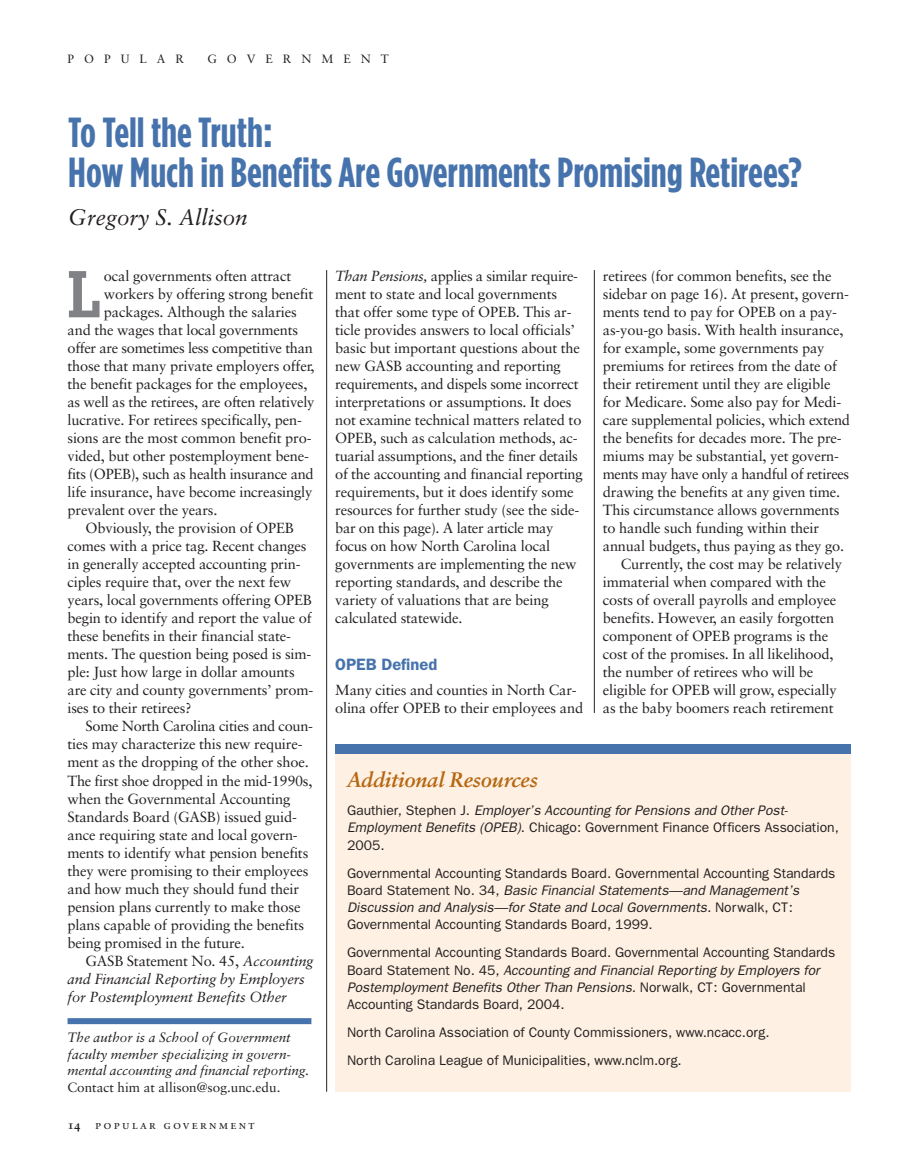
<style>
.page{position:relative;width:905px;height:1175px;background:#fff}
.page>*{position:absolute;margin:0;border:0;box-sizing:border-box;transform-origin:0 0}
.t1{font:500 65.4px "Boton";color:#808285}
.t2{font:700 42px/40.5px "Gotham Condensed";color:#4773ad}
.t3{font:italic 22.5px "Sabon";color:#231f20}
.t4{font:italic 700 21px "Sabon";letter-spacing:-.01em;color:#b66711}
.t5{font:600 16.5px "Franklin Gothic";color:#4773ad}
.t6{font:14.7px/18px "Sabon";letter-spacing:-.01em;color:#231f20}
.t7{font:italic 14.7px "Sabon";letter-spacing:-.01em;color:#231f20}
.t8{font:14.7px "Sabon";letter-spacing:-.03em;color:#231f20}
.t9{font:13.8px/17.2px "Franklin Gothic";color:#231f20}
.t10{font:italic 13.5px/16.5px "Sabon";color:#231f20}
.t11{font:13.5px "Sabon";color:#231f20}
.t12{font:12.15px "Sabon Roman SC";letter-spacing:.185em;color:#231f20}
.t13{font:12px "Sabon";letter-spacing:.835em;color:#231f20}
.s1{font-style:italic}
.s2{font-family:"Sabon Bold Os F"}
</style>
<div class="page">
<hr style="left:326px;top:270px;width:1px;height:821px;background:#231f20">
<div style="left:68px;top:1018px;width:243px;height:6px;background:#4773ad"></div>
<div style="left:335px;top:746px;width:515px;height:345px;background:#fef0e2"></div>
<div style="left:335px;top:744px;width:515px;height:10px;background:#4773ad"></div>
<hr style="left:594px;top:270px;width:1px;height:443px;background:#231f20">
<p class="t13" style="left:68px;top:54px;width:118px">POPULAR</p>
<p class="t13" style="left:207px;top:54px;width:183px">GOVERNMENT</p>
<h2 class="t2" style="left:68px;top:112px;width:735px">To Tell the Truth:<br>How Much in Benefits Are Governments Promising Retirees?</h2>
<h3 class="t3" style="left:68px;top:207px;width:181px">Gregory S. Allison</h3>
<h1 class="t1" style="left:68px;top:271px;width:36px">L</h1>
<p class="t6" style="left:104px;top:268px;width:189px">ocal governments often attract</p>
<p class="t6" style="left:104px;top:286px;width:211px">workers by offering strong benefit</p>
<p class="t6" style="left:104px;top:304px;width:194px">packages. Although the salaries</p>
<p class="t6" style="left:67px;top:322px;width:232px">and the wages that local governments</p>
<p class="t6" style="left:67px;top:340px;width:247px">offer are sometimes less competitive than</p>
<p class="t6" style="left:67px;top:358px;width:249px">those that many private employers offer,</p>
<p class="t6" style="left:67px;top:376px;width:241px">the benefit packages for the employees,</p>
<p class="t6" style="left:67px;top:394px;width:248px">as well as the retirees, are often relatively</p>
<p class="t6" style="left:67px;top:412px;width:236px">lucrative. For retirees specifically, pen-</p>
<p class="t6" style="left:67px;top:430px;width:245px">sions are the most common benefit pro-</p>
<p class="t6" style="left:67px;top:448px;width:243px">vided, but other postemployment bene-</p>
<p class="t6" style="left:67px;top:466px;width:247px">fits (OPEB), such as health insurance and</p>
<p class="t6" style="left:67px;top:484px;width:246px">life insurance, have become increasingly</p>
<p class="t6" style="left:67px;top:502px;width:151px">prevalent over the years.</p>
<p class="t6" style="left:86px;top:520px;width:210px">Obviously, the provision of OPEB</p>
<p class="t6" style="left:67px;top:538px;width:240px">comes with a price tag. Recent changes</p>
<p class="t6" style="left:67px;top:556px;width:234px">in generally accepted accounting prin-</p>
<p class="t6" style="left:67px;top:574px;width:225px">ciples require that, over the next few</p>
<p class="t6" style="left:67px;top:592px;width:246px">years, local governments offering OPEB</p>
<p class="t6" style="left:67px;top:610px;width:246px">begin to identify and report the value of</p>
<p class="t6" style="left:67px;top:628px;width:225px">these benefits in their financial state-</p>
<p class="t6" style="left:67px;top:646px;width:245px">ments. The question being posed is sim-</p>
<p class="t6" style="left:67px;top:664px;width:229px">ple: Just how large in dollar amounts</p>
<p class="t6" style="left:67px;top:682px;width:247px">are city and county governments’ prom-</p>
<p class="t6" style="left:67px;top:700px;width:126px">ises to their retirees?</p>
<p class="t6" style="left:86px;top:718px;width:229px">Some North Carolina cities and coun-</p>
<p class="t6" style="left:67px;top:736px;width:236px">ties may characterize this new require-</p>
<p class="t6" style="left:67px;top:754px;width:243px">ment as the dropping of the other shoe.</p>
<p class="t6" style="left:67px;top:772px;width:246px">The first shoe dropped in the mid-1990s,</p>
<p class="t6" style="left:67px;top:790px;width:224px">when the Governmental Accounting</p>
<p class="t6" style="left:67px;top:808px;width:231px">Standards Board (GASB) issued guid-</p>
<p class="t6" style="left:67px;top:826px;width:232px">ance requiring state and local govern-</p>
<p class="t6" style="left:68px;top:844px;width:242px">ments to identify what pension benefits</p>
<p class="t6" style="left:68px;top:862px;width:242px">they were promising to their employees</p>
<p class="t6" style="left:68px;top:880px;width:233px">and how much they should fund their</p>
<p class="t6" style="left:68px;top:898px;width:234px">pension plans currently to make those</p>
<p class="t6" style="left:68px;top:916px;width:238px">plans capable of providing the benefits</p>
<p class="t6" style="left:68px;top:934px;width:179px">being promised in the future.</p>
<p class="t6" style="left:86px;top:952px;width:229px">GASB Statement No. 45, <span class="s1">Accounting</span></p>
<p class="t7" style="left:68px;top:972px;width:239px">and Financial Reporting by Employers</p>
<p class="t7" style="left:68px;top:990px;width:221px">for Postemployment Benefits Other</p>
<p class="t10" style="left:68px;top:1030px;width:243px">The author is a School of Government faculty member specializing in govern&shy;mental accounting and financial reporting.</p>
<p class="t11" style="left:68px;top:1081px;width:214px">Contact him at allison@sog.unc.edu.</p>
<p class="t12" style="left:68px;top:1119px;width:188px"><span class="s2">14</span> popular government</p>
<p class="t6" style="left:335px;top:268px;width:249px"><span class="s1">Than Pensions,</span> applies a similar require&shy;ment to state and local governments that offer some type of OPEB. This ar&shy;ticle provides answers to local officials’ basic but important questions about the new GASB accounting and reporting requirements, and dispels some incorrect interpretations or assumptions. It does not examine technical matters related to OPEB, such as calculation methods, ac&shy;tuarial assumptions, and the finer details of the accounting and financial reporting requirements, but it does identify some resources for further study (see the side&shy;bar on this page). A later article may focus on how North Carolina local governments are implementing the new reporting standards, and describe the variety of valuations that are being calculated statewide.</p>
<p class="t5" style="left:335px;top:654px;width:104px">OPEB Defined</p>
<p class="t6" style="left:335px;top:682px;width:249px">Many cities and counties in North Car&shy;olina offer OPEB to their employees and</p>
<p class="t6" style="left:603px;top:268px;width:230px">retirees (for common benefits, see the</p>
<p class="t6" style="left:603px;top:286px;width:248px">sidebar on page 16). At present, govern-</p>
<p class="t6" style="left:603px;top:304px;width:236px">ments tend to pay for OPEB on a pay-</p>
<p class="t6" style="left:603px;top:322px;width:242px">as-you-go basis. With health insurance,</p>
<p class="t6" style="left:603px;top:340px;width:223px">for example, some governments pay</p>
<p class="t6" style="left:603px;top:358px;width:236px">premiums for retirees from the date of</p>
<p class="t6" style="left:603px;top:376px;width:229px">their retirement until they are eligible</p>
<p class="t6" style="left:603px;top:394px;width:240px">for Medicare. Some also pay for Medi-</p>
<p class="t6" style="left:603px;top:412px;width:249px">care supplemental policies, which extend</p>
<p class="t6" style="left:603px;top:430px;width:240px">the benefits for decades more. The pre-</p>
<p class="t6" style="left:603px;top:448px;width:238px">miums may be substantial, yet govern-</p>
<p class="t8" style="left:603px;top:468px;width:248px">ments may have only a handful of retirees</p>
<p class="t6" style="left:603px;top:484px;width:239px">drawing the benefits at any given time.</p>
<p class="t6" style="left:603px;top:502px;width:238px">This circumstance allows governments</p>
<p class="t6" style="left:603px;top:520px;width:218px">to handle such funding within their</p>
<p class="t6" style="left:603px;top:538px;width:243px">annual budgets, thus paying as they go.</p>
<p class="t6" style="left:621px;top:556px;width:222px">Currently, the cost may be relatively</p>
<p class="t6" style="left:603px;top:574px;width:225px">immaterial when compared with the</p>
<p class="t6" style="left:603px;top:592px;width:235px">costs of overall payrolls and employee</p>
<p class="t6" style="left:603px;top:610px;width:233px">benefits. However, an easily forgotten</p>
<p class="t6" style="left:603px;top:628px;width:227px">component of OPEB programs is the</p>
<p class="t6" style="left:603px;top:646px;width:232px">cost of the promises. In all likelihood,</p>
<p class="t6" style="left:603px;top:664px;width:212px">the number of retirees who will be</p>
<p class="t6" style="left:603px;top:682px;width:235px">eligible for OPEB will grow, especially</p>
<p class="t6" style="left:603px;top:700px;width:232px">as the baby boomers reach retirement</p>
<h3 class="t4" style="left:347px;top:771px;width:192px">Additional Resources</h3>
<p class="t9" style="left:347px;top:801px;width:493px">Gauthier, Stephen J. <span class="s1">Employer’s Accounting for Pensions and Other Post-<br>Employment Benefits (OPEB)</span>. Chicago: Government Finance Officers Association,<br>2005.</p>
<p class="t9" style="left:347px;top:864px;width:490px">Governmental Accounting Standards Board. Governmental Accounting Standards Board Statement No. 34, <span class="s1">Basic Financial Statements—and Management’s Discussion and Analysis—for State and Local Governments.</span> Norwalk, CT:<br>Governmental Accounting Standards Board, 1999.</p>
<p class="t9" style="left:347px;top:944px;width:490px">Governmental Accounting Standards Board. Governmental Accounting Standards Board Statement No. 45, <span class="s1">Accounting and Financial Reporting by Employers for Postemployment Benefits Other Than Pensions.</span> Norwalk, CT: Governmental Accounting Standards Board, 2004.</p>
<p class="t9" style="left:347px;top:1018px;width:424px;line-height:28px">North Carolina Association of County Commissioners, www.ncacc.org.<br>North Carolina League of Municipalities, www.nclm.org.</p>
</div>
